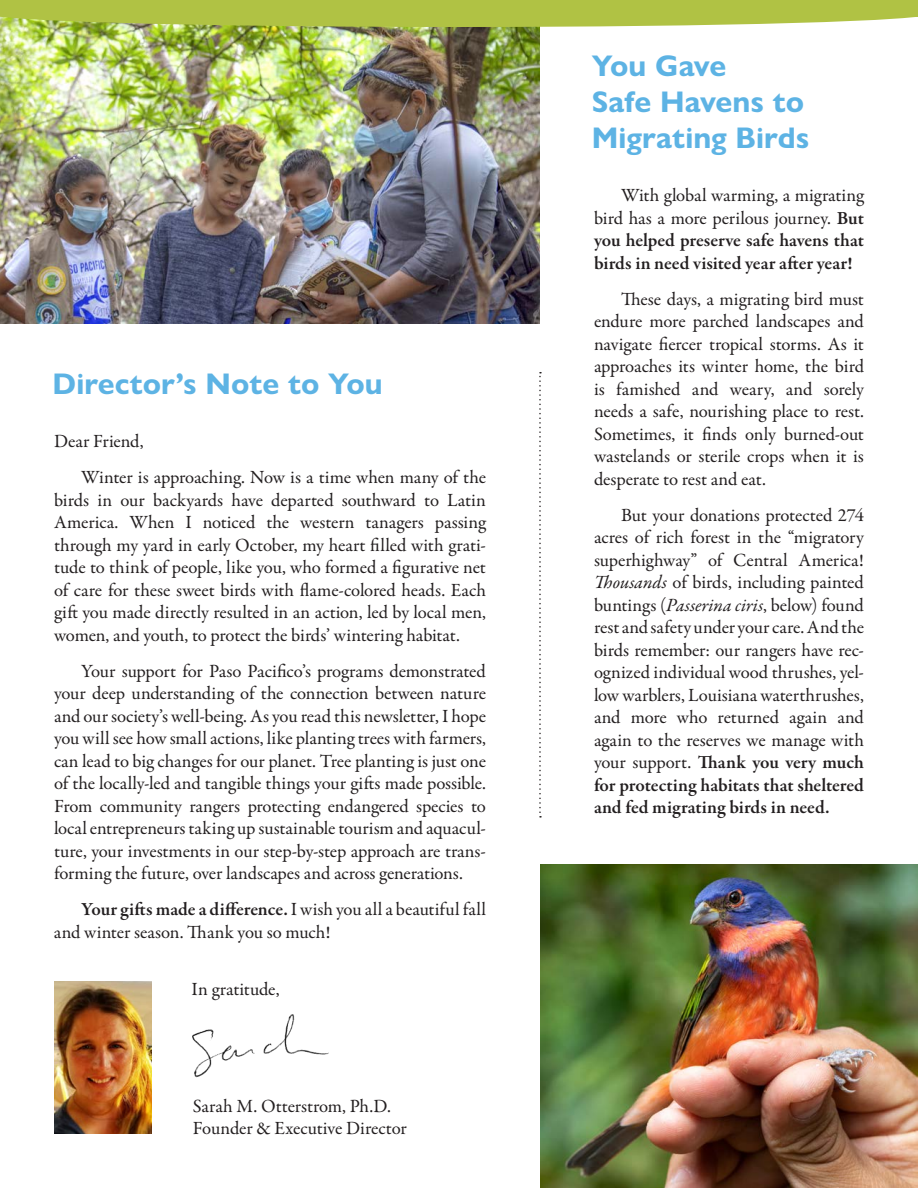
<style>
.page{position:relative;width:918px;height:1188px;background:#fff}
.page>*{position:absolute;margin:0;border:0;box-sizing:border-box;transform-origin:0 0}
.Heading_1__Story_of{font:700 30px/36px "Gill Sans Nova";color:#5db3e4}
.General_text__hyphen{font:18.75px/22.5px "Garamond Premr Pro";letter-spacing:-.005em;color:#231f20;text-align:justify}
.General_text__hyphen-2{font:600 18.75px/22.5px "Garamond Premr Pro";color:#231f20;text-align:justify}
.s1{font-weight:600}
.s2{font-weight:400}
.s3{font-style:italic}
</style>
<div class="page">
<img style="left:0;top:27px;width:540px;height:297px">
<img style="left:54px;top:981px;width:98px;height:153px">
<svg style="left:539px;top:372px;width:2px;height:446px"></svg>
<svg style="left:0;top:14px;width:915px;height:13px;background:#b6c759"></svg>
<div style="left:0;top:0;width:918px;height:14px;background:#b0c244"></div>
<div style="left:904px;top:12px;width:14px;height:5px;background:#b0c244"></div>
<img style="left:540px;top:864px;width:378px;height:324px">
<img style="left:193px;top:1014px;width:135px;height:64px">
<p class="Heading_1__Story_of" style="left:52px;top:366px;width:332px">Director’s Note to You</p>
<p class="General_text__hyphen" style="left:54px;top:431px;width:91px">Dear Friend,</p>
<p class="General_text__hyphen" style="left:54px;top:467px;width:434px;text-indent:27px">Winter is approaching. Now is a time when many of the birds in our backyards have departed southward to Latin America. When I noticed the western tanagers passing through my yard in early October, my heart filled with grati&shy;tude to think of people, like you, who formed a figurative net of care for these sweet birds with flame-colored heads. Each gift you made directly resulted in an action, led by local men, women, and youth, to protect the birds’ wintering habitat.</p>
<p class="General_text__hyphen" style="left:54px;top:660px;width:434px;text-indent:27px">Your support for Paso Pacifico’s programs demonstrated your deep understanding of the connection between nature and our society’s well-being. As you read this newsletter, I hope you will see how small actions, like planting trees with farmers, can lead to big changes for our planet. Tree planting is just one of the locally-led and tangible things your gifts made possible.<br>From community rangers protecting endangered species to local entrepreneurs taking up sustainable tourism and aquacul&shy;ture, your investments in our step-by-step approach are trans&shy;forming the future, over landscapes and across generations.</p>
<p class="General_text__hyphen" style="left:54px;top:899px;width:434px;text-indent:27px"><span class="s1">Your gifts made a difference.</span> I wish you all a beautiful fall and winter season. Thank you so much!</p>
<p class="General_text__hyphen" style="left:192px;top:978px;width:90px">In gratitude,</p>
<p class="General_text__hyphen" style="left:193px;top:1095px;width:216px">Sarah M. Otterstrom, Ph.D.<br>Founder &amp; Executive Director</p>
<p class="Heading_1__Story_of" style="left:592px;top:48px;width:219px">You Gave<br>Safe Havens to<br>Migrating Birds</p>
<p class="General_text__hyphen-2" style="left:594px;top:185px;width:272px;text-indent:27px"><span class="s2">With global warming, a migrating bird has a more perilous journey.</span> But you helped preserve safe havens that birds in need visited year after year!</p>
<p class="General_text__hyphen" style="left:594px;top:288px;width:272px;text-indent:27px">These days, a migrating bird must endure more parched landscapes and navigate fiercer tropical storms. As it approaches its winter home, the bird is famished and weary, and sorely needs a safe, nourishing place to rest.<br>Sometimes, it finds only burned-out wastelands or sterile crops when it is desperate to rest and eat.</p>
<p class="General_text__hyphen" style="left:594px;top:504px;width:272px;text-indent:27px">But your donations protected 274 acres of rich forest in the “migratory superhighway” of Central America!<br><span class="s3">Thousands</span> of birds, including painted buntings (<span class="s3">Passerina ciris</span>, below) found rest and safety under your care. And the birds remember: our rangers have rec&shy;ognized individual wood thrushes, yel&shy;low warblers, Louisiana waterthrushes, and more who returned again and again to the reserves we manage with your support. <span class="s1">Thank you very much for protecting habitats that sheltered and fed migrating birds in need.</span></p>
</div>
